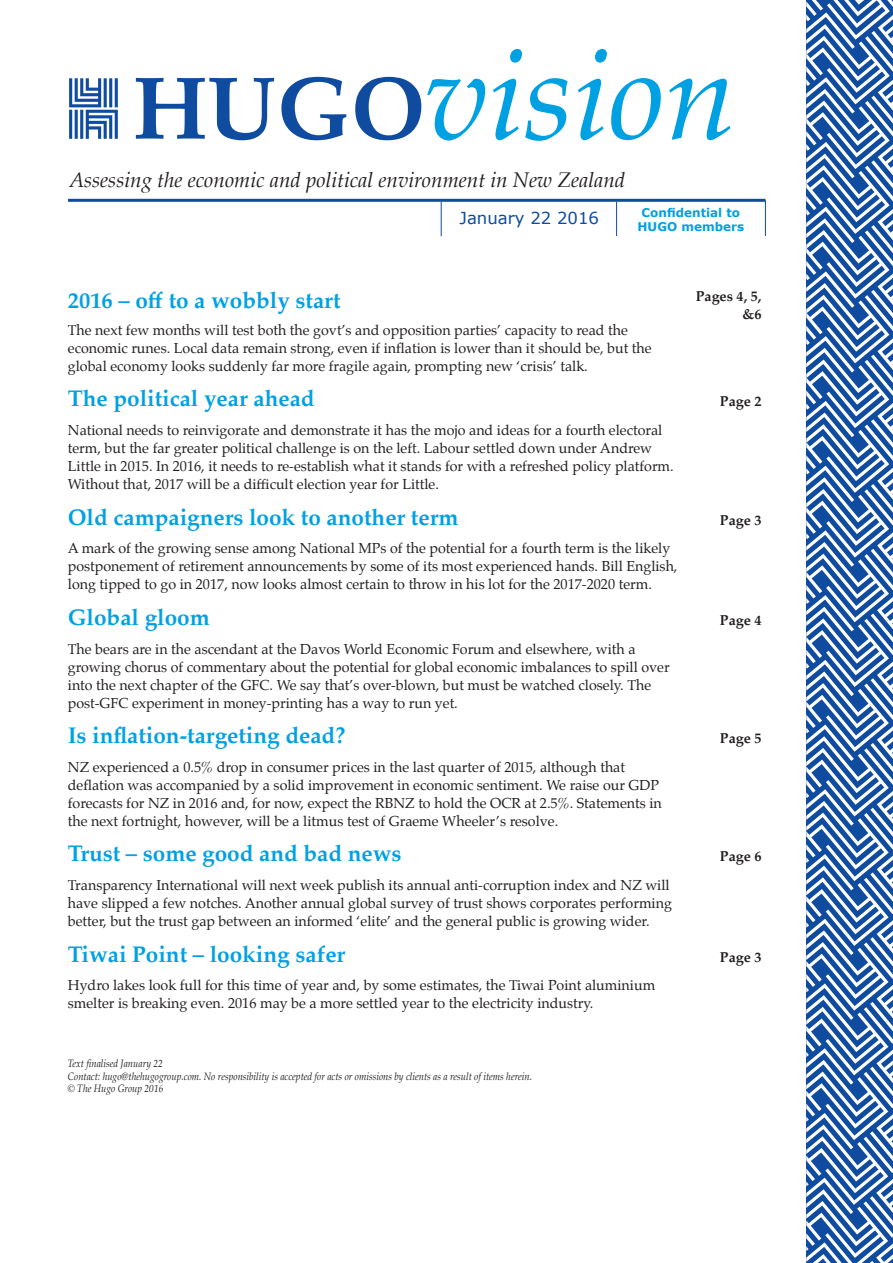
<style>
.page{position:relative;width:893px;height:1263px;background:#fff}
.page>*{position:absolute;margin:0;border:0;box-sizing:border-box;transform-origin:0 0}
.t1{font:italic 127.35px "Palatino";color:#00a1e3}
.t2{font:700 22.5px "Palatino";color:#00a1e3}
.t3{font:italic 20.7px "Palatino";color:#231f20}
.t4{font:16.5px "Verdana";color:#0f4ca0}
.t5{font:14.25px/18px "Palatino";color:#231f20}
.t6{font:700 14.25px/18px "Palatino";color:#231f20;text-align:right}
.t7{font:700 12px/14.4px "Verdana";color:#00a1e3;text-align:center}
.t8{font:italic 10.5px/12.6px "Palatino";color:#231f20;scale:.9 1}
.s1{font-weight:700;font-style:normal;font-size:89.1px;color:#0f4ca0}
</style>
<div class="page">
<svg style="left:69px;top:78px;width:49px;height:61px"></svg>
<hr style="left:68px;top:199px;width:697px;height:3px;background:#0f4ca0">
<hr style="left:765px;top:200px;width:1px;height:36px;background:#0f4ca0">
<hr style="left:616px;top:202px;width:1px;height:34px;background:#0f4ca0">
<hr style="left:441px;top:202px;width:1px;height:34px;background:#0f4ca0">
<svg style="left:806px;top:0;width:87px;height:1263px;fill:#124ea1"></svg>
<h1 class="t1" style="left:133px;top:-12px;width:605px"><span class="s1">HUGO</span>vision</h1>
<h3 class="t3" style="left:69px;top:163px;width:558px">Assessing the economic and political environment in New Zealand</h3>
<p class="t4" style="left:459px;top:207px;width:141px">January 22 2016</p>
<p class="t7" style="left:638px;top:205px;width:108px">Confidential to<br>HUGO members</p>
<h2 class="t2" style="left:68px;top:281px;width:274px">2016 – off to a wobbly start</h2>
<p class="t6" style="left:696px;top:287px;width:67px">Pages 4, 5, &amp;6</p>
<p class="t5" style="left:68px;top:321px;width:585px">The next few months will test both the govt’s and opposition parties’ capacity to read the economic runes. Local data remain strong, even if inflation is lower than it should be, but the global economy looks suddenly far more fragile again, prompting new ‘crisis’ talk.</p>
<h2 class="t2" style="left:68px;top:379px;width:248px">The political year ahead</h2>
<p class="t6" style="left:720px;top:392px;width:43px">Page 2</p>
<p class="t5" style="left:68px;top:421px;width:607px">National needs to reinvigorate and demonstrate it has the mojo and ideas for a fourth electoral term, but the far greater political challenge is on the left. Labour settled down under Andrew Little in 2015. In 2016, it needs to re-establish what it stands for with a refreshed policy platform.<br>Without that, 2017 will be a difficult election year for Little.</p>
<h2 class="t2" style="left:68px;top:498px;width:392px">Old campaigners look to another term</h2>
<p class="t6" style="left:720px;top:510px;width:43px">Page 3</p>
<p class="t5" style="left:68px;top:539px;width:611px">A mark of the growing sense among National MPs of the potential for a fourth term is the likely postponement of retirement announcements by some of its most experienced hands. Bill English, long tipped to go in 2017, now looks almost certain to throw in his lot for the 2017-2020 term.</p>
<h2 class="t2" style="left:68px;top:598px;width:143px">Global gloom</h2>
<p class="t6" style="left:720px;top:611px;width:43px">Page 4</p>
<p class="t5" style="left:68px;top:640px;width:603px">The bears are in the ascendant at the Davos World Economic Forum and elsewhere, with a growing chorus of commentary about the potential for global economic imbalances to spill over into the next chapter of the GFC. We say that’s over-blown, but must be watched closely. The post-GFC experiment in money-printing has a way to run yet.</p>
<h2 class="t2" style="left:68px;top:716px;width:279px">Is inflation-targeting dead?</h2>
<p class="t6" style="left:720px;top:729px;width:43px">Page 5</p>
<p class="t5" style="left:68px;top:758px;width:596px">NZ experienced a 0.5% drop in consumer prices in the last quarter of 2015, although that deflation was accompanied by a solid improvement in economic sentiment. We raise our GDP forecasts for NZ in 2016 and, for now, expect the RBNZ to hold the OCR at 2.5%. Statements in the next fortnight, however, will be a litmus test of Graeme Wheeler’s resolve.</p>
<h2 class="t2" style="left:68px;top:834px;width:335px">Trust – some good and bad news</h2>
<p class="t6" style="left:720px;top:847px;width:43px">Page 6</p>
<p class="t5" style="left:68px;top:876px;width:606px">Transparency International will next week publish its annual anti-corruption index and NZ will have slipped a few notches. Another annual global survey of trust shows corporates performing better, but the trust gap between an informed ‘elite’ and the general public is growing wider.</p>
<h2 class="t2" style="left:68px;top:935px;width:279px">Tiwai Point – looking safer</h2>
<p class="t6" style="left:720px;top:947px;width:43px">Page 3</p>
<p class="t5" style="left:68px;top:976px;width:589px">Hydro lakes look full for this time of year and, by some estimates, the Tiwai Point aluminium smelter is breaking even. 2016 may be a more settled year to the electricity industry.</p>
<p class="t8" style="left:68px;top:1057px;width:517px">Text finalised January 22<br>Contact: hugo@thehugogroup.com. No responsibility is accepted for acts or omissions by clients as a result of items herein. © The Hugo Group 2016</p>
</div>
